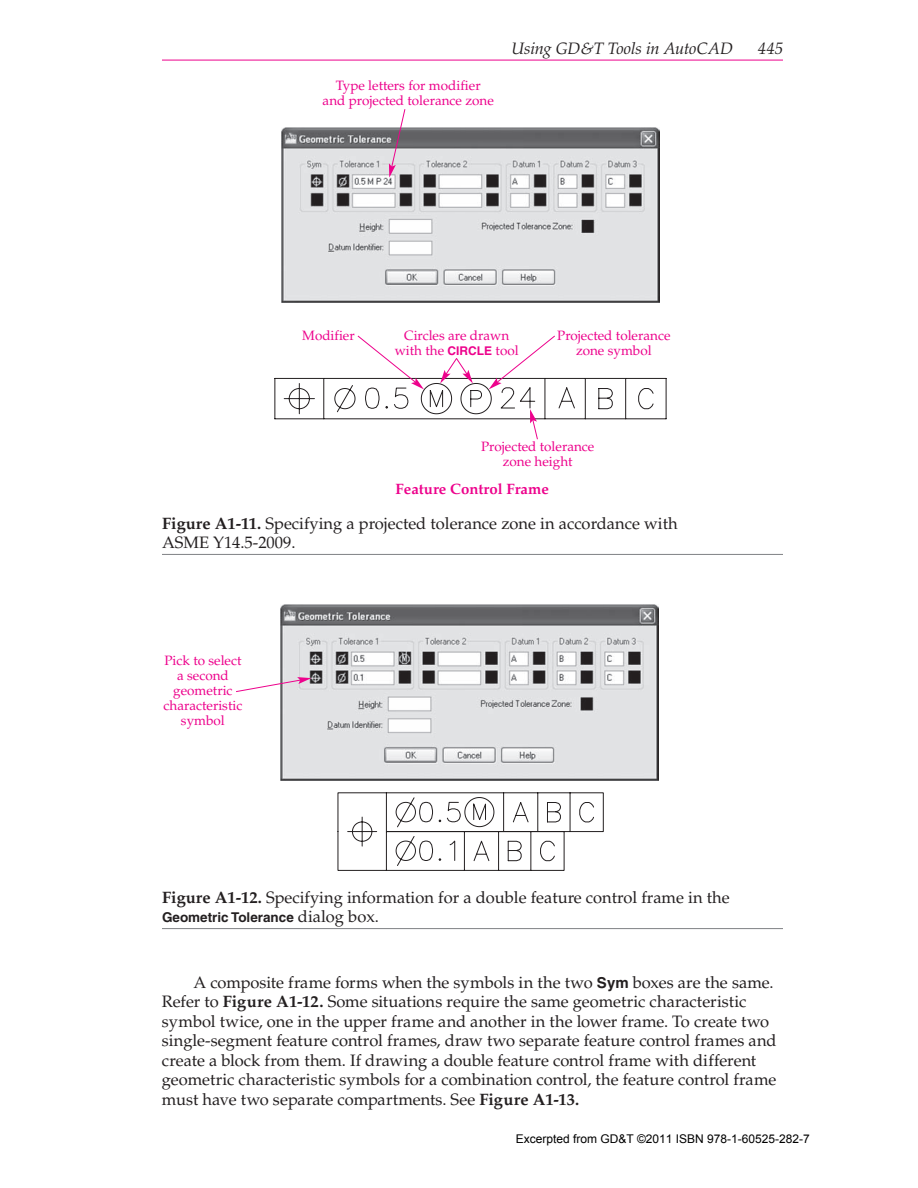
<style>
.page{position:relative;width:918px;height:1188px;background:#fff}
.page>*{position:absolute;margin:0;border:0;box-sizing:border-box;transform-origin:0 0}
.t1{font:16.5px/19.5px "Palatino";color:#231f20}
.t2{font:italic 16.5px "Palatino";letter-spacing:-.01em;color:#231f20}
.t3{font:700 15px "Palatino";color:#ed028c}
.t4{font:13.5px/15px "Palatino";color:#ed028c;text-align:center}
.t5{font:700 13.5px "Helvetica";color:#231f20}
.t6{font:12px "Arial";color:#000}
.s1{font-family:"Helvetica";font-weight:700;font-size:12px}
.s2{font-weight:700}
.s3{font-family:"Palatino";font-weight:400;font-size:16.5px}
.s4{font-family:"Helvetica";font-weight:700;font-size:15px}
</style>
<div class="page">
<img style="left:281px;top:127px;width:378px;height:176px">
<svg style="left:389px;top:109px;width:17px;height:69px"></svg>
<svg style="left:274px;top:335px;width:393px;height:105px"></svg>
<hr style="left:162px;top:554px;width:621px;height:1px;background:#808285">
<img style="left:281px;top:604px;width:378px;height:176px">
<svg style="left:236px;top:677px;width:75px;height:15px"></svg>
<svg style="left:337px;top:792px;width:267px;height:79px"></svg>
<hr style="left:162px;top:928px;width:621px;height:1px;background:#808285">
<hr style="left:162px;top:60px;width:621px;height:1px;background:#ed028c">
<p class="t4" style="left:323px;top:80px;width:173px">Type letters for modifier<br>and projected tolerance zone</p>
<p class="t2" style="left:511px;top:42px;width:223px">Using GD&amp;T Tools in AutoCAD</p>
<p class="t2" style="left:758px;top:42px;width:27px">445</p>
<p class="t4" style="left:302px;top:329px;width:54px">Modifier</p>
<p class="t4" style="left:395px;top:329px;width:126px">Circles are drawn with the <span class="s1">CIRCLE</span> tool</p>
<p class="t4" style="left:557px;top:329px;width:115px">Projected tolerance zone symbol</p>
<p class="t4" style="left:481px;top:440px;width:115px">Projected tolerance zone height</p>
<p class="t3" style="left:396px;top:483px;width:155px">Feature Control Frame</p>
<p class="t1" style="left:162px;top:515px;width:517px"><span class="s2">Figure A1-11.</span> Specifying a projected tolerance zone in accordance with<br>ASME Y14.5-2009.</p>
<p class="t4" style="left:164px;top:654px;width:80px">Pick to select a second geometric characteristic symbol</p>
<p class="t1" style="left:162px;top:889px;width:569px"><span class="s2">Figure A1-12.</span> Specifying information for a double feature control frame in the</p>
<p class="t5" style="left:162px;top:912px;width:219px">Geometric Tolerance <span class="s3">dialog box.</span></p>
<p class="t1" style="left:162px;top:974px;width:616px;text-indent:32px">A composite frame forms when the symbols in the two <span class="s4">Sym</span> boxes are the same.<br>Refer to <span class="s2">Figure A1-12.</span> Some situations require the same geometric characteristic symbol twice, one in the upper frame and another in the lower frame. To create two single-segment feature control frames, draw two separate feature control frames and create a block from them. If drawing a double feature control frame with different geometric characteristic symbols for a combination control, the feature control frame must have two separate compartments. See <span class="s2">Figure A1-13.</span></p>
<p class="t6" style="left:516px;top:1131px;width:296px">Excerpted from GD&amp;T ©2011 ISBN 978-1-60525-282-7</p>
</div>
